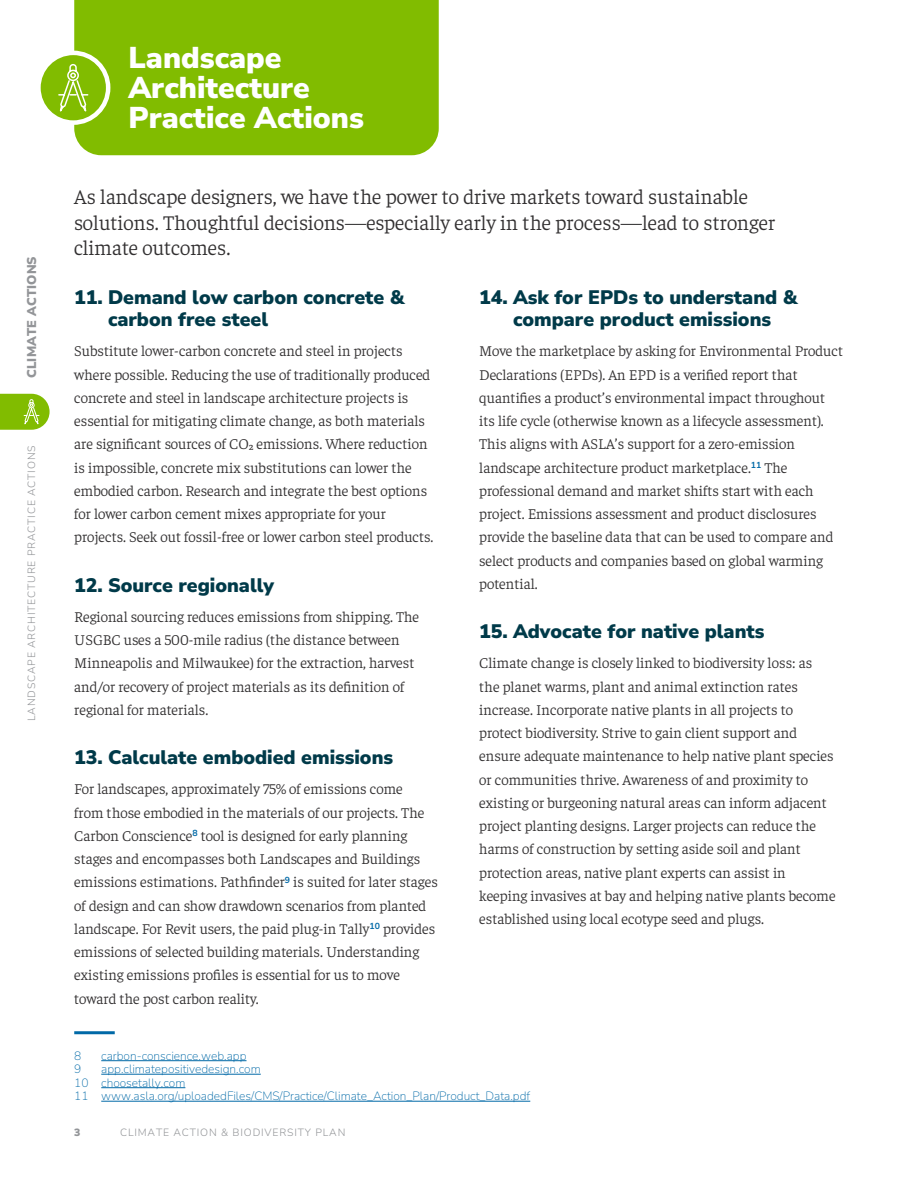
<style>
.page{position:relative;width:918px;height:1188px;background:#fff}
.page>*{position:absolute;margin:0;border:0;box-sizing:border-box;transform-origin:0 0}
.Heading_1{font:200 30px/30px "Nunito Sans 12 pt";color:#fff}
.Lead-In_Paragraph{font:300 21px/25.5px "Faustina";color:#312f30}
.t1{font:200 19.5px/22.5px "Nunito Sans 12 pt";color:#003a49}
.t2{font:300 15px/23.2px "Faustina";color:#312f30}
.t3{font:200 12.75px "Nunito Sans 12 pt";letter-spacing:.01em;color:#939598}
.Footnote{font:200 12px "Nunito Sans 12 pt";color:#0069a7}
.t4{font:200 10.5px "Nunito Sans 12 pt";letter-spacing:.08em;color:#939598}
</style>
<div class="page">
<div style="left:74px;top:0;width:365px;height:155px;background:#81bc00"></div>
<hr style="left:74px;top:1031px;width:41px;height:3px;background:#0069a7">
<hr style="left:101px;top:1060px;width:146px;height:1px;background:#0069a7">
<hr style="left:101px;top:1074px;width:160px;height:1px;background:#0069a7">
<hr style="left:101px;top:1087px;width:84px;height:1px;background:#0069a7">
<hr style="left:101px;top:1101px;width:429px;height:1px;background:#0069a7">
<svg style="left:38px;top:53px;width:70px;height:70px;background:#94c628"></svg>
<div style="left:36px;top:51px;width:74px;height:74px;border:4px solid #fff;border-radius:50%"></div>
<svg style="left:57px;top:63px;width:32px;height:56px;background:#97c72e"></svg>
<svg style="left:0;top:394px;width:50px;height:36px;background:#94c626"></svg>
<p class="t3" style="left:23px;top:378px;width:121px;rotate:-90deg">Climate Actions</p>
<p class="t4" style="left:24px;top:721px;width:276px;rotate:-90deg">Landscape Architecture Practice Actions</p>
<p class="Heading_1" style="left:128px;top:42px;width:237px">Landscape<br>Architecture<br>Practice Actions</p>
<p class="Lead-In_Paragraph" style="left:74px;top:183px;width:703px">As landscape designers, we have the power to drive markets toward sustainable solutions. Thoughtful decisions—especially early in the process—lead to stronger climate outcomes.</p>
<p class="t1" style="left:108px;top:285px;width:298px;text-indent:-34px">11. Demand low carbon concrete &amp; carbon free steel</p>
<p class="t2" style="left:74px;top:339px;width:361px">Substitute lower-carbon concrete and steel in projects where possible. Reducing the use of traditionally produced concrete and steel in landscape architecture projects is essential for mitigating climate change, as both materials are significant sources of CO₂ emissions. Where reduction is impossible, concrete mix substitutions can lower the embodied carbon. Research and integrate the best options for lower carbon cement mixes appropriate for your projects. Seek out fossil-free or lower carbon steel products.</p>
<p class="t1" style="left:74px;top:573px;width:201px">12. Source regionally</p>
<p class="t2" style="left:74px;top:604px;width:346px">Regional sourcing reduces emissions from shipping. The USGBC uses a 500-mile radius (the distance between Minneapolis and Milwaukee) for the extraction, harvest and/or recovery of project materials as its definition of regional for materials.</p>
<p class="t1" style="left:74px;top:746px;width:320px">13. Calculate embodied emissions</p>
<p class="t2" style="left:74px;top:777px;width:365px">For landscapes, approximately 75% of emissions come<br>from those embodied in the materials of our projects. The Carbon Conscience<sup>8</sup> tool is designed for early planning stages and encompasses both Landscapes and Buildings emissions estimations. Pathfinder<sup>9</sup> is suited for later stages of design and can show drawdown scenarios from planted landscape. For Revit users, the paid plug-in Tally<sup>10</sup> provides emissions of selected building materials. Understanding existing emissions profiles is essential for us to move toward the post carbon reality.</p>
<p class="t1" style="left:479px;top:285px;width:320px;text-align:center">14. Ask for EPDs to understand &amp; compare product emissions</p>
<p class="t2" style="left:479px;top:339px;width:365px">Move the marketplace by asking for Environmental Product Declarations (EPDs). An EPD is a verified report that quantifies a product’s environmental impact throughout its life cycle (otherwise known as a lifecycle assessment).<br>This aligns with ASLA’s support for a zero-emission landscape architecture product marketplace.<sup>11</sup> The professional demand and market shifts start with each project. Emissions assessment and product disclosures provide the baseline data that can be used to compare and select products and companies based on global warming potential.</p>
<p class="t1" style="left:479px;top:620px;width:287px">15. Advocate for native plants</p>
<p class="t2" style="left:479px;top:651px;width:358px">Climate change is closely linked to biodiversity loss: as the planet warms, plant and animal extinction rates increase. Incorporate native plants in all projects to protect biodiversity. Strive to gain client support and ensure adequate maintenance to help native plant species or communities thrive. Awareness of and proximity to existing or burgeoning natural areas can inform adjacent project planting designs. Larger projects can reduce the harms of construction by setting aside soil and plant protection areas, native plant experts can assist in keeping invasives at bay and helping native plants become established using local ecotype seed and plugs.</p>
<p class="Footnote" style="left:74px;top:1047px;width:9px">8</p>
<p class="Footnote" style="left:101px;top:1047px;width:147px">carbon-conscience.web.app</p>
<p class="Footnote" style="left:74px;top:1061px;width:9px">9</p>
<p class="Footnote" style="left:101px;top:1061px;width:161px">app.climatepositivedesign.com</p>
<p class="Footnote" style="left:74px;top:1074px;width:113px">10 choosetally.com</p>
<p class="Footnote" style="left:74px;top:1088px;width:458px">11 www.asla.org/uploadedFiles/CMS/Practice/Climate_Action_Plan/Product_Data.pdf</p>
<p class="t4" style="left:74px;top:1125px;width:8px">3</p>
<p class="t4" style="left:120px;top:1125px;width:227px">Climate Action &amp; Biodiversity Plan</p>
</div>
